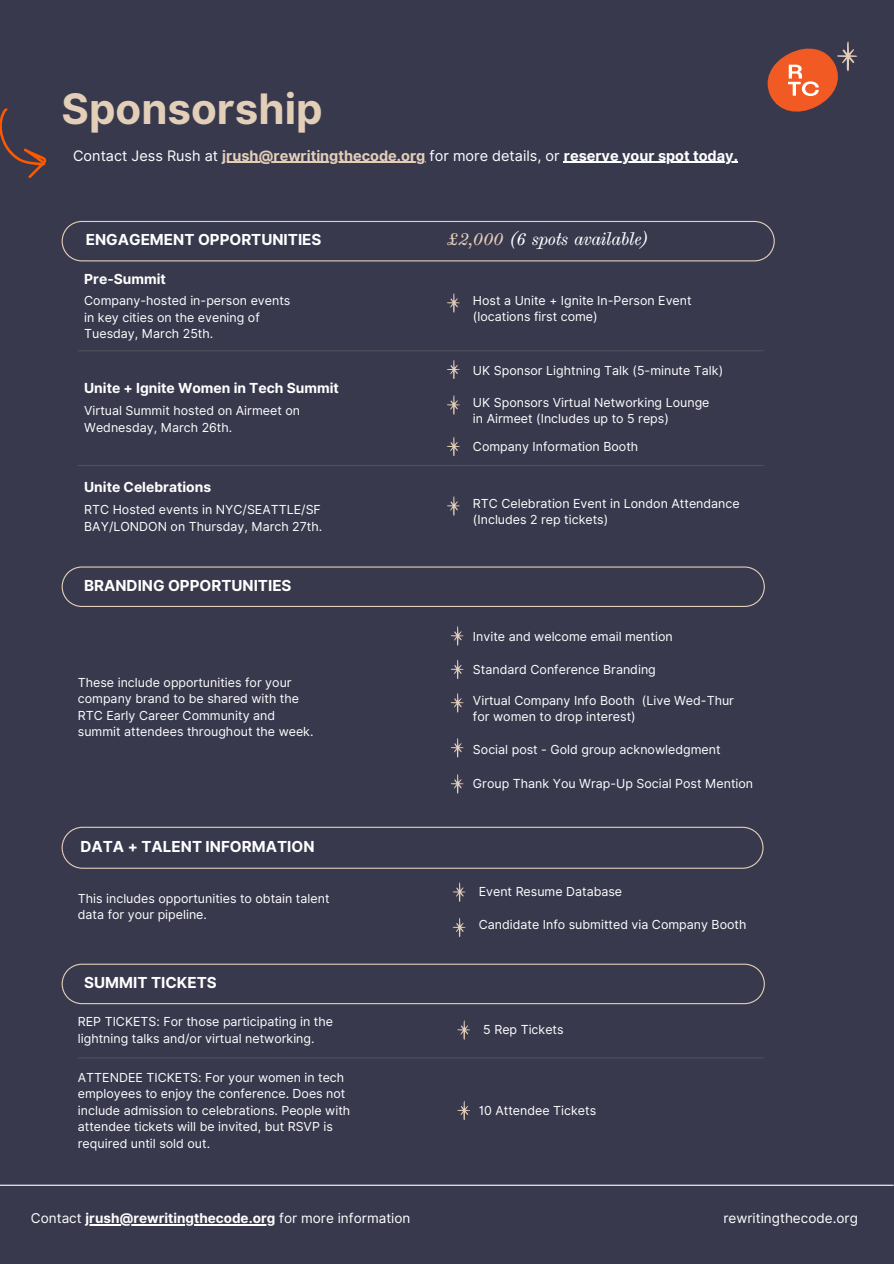
<style>
.page{position:relative;width:894px;height:1264px;background:#fff}
.page>*{position:absolute;margin:0;border:0;box-sizing:border-box;transform-origin:0 0}
.t1{font:700 42px "Inter";color:#e3cfb8}
.t2{font:italic 18.3px "TT Marxiana Antiqua";color:#fff}
.t3{font:700 15.15px "Inter";color:#fff}
.t4{font:14.4px "Inter";color:#fff}
.t5{font:700 13.8px "Inter";color:#fff}
.t6{font:700 13.5px "Inter";color:#fff}
.t7{font:13.5px "Inter";color:#fff}
.t8{font:12.45px/16.6px "Inter";color:#fff}
.s1{font-weight:700;color:#e3cfb8}
.s2{font-weight:700}
.s3{color:#e3cfb8}
.s4{font-weight:400}
</style>
<div class="page">
<div style="left:0;top:0;width:893px;height:1263px;background:#39394e"></div>
<svg style="left:62px;top:221px;width:712px;height:40px"></svg>
<svg style="left:447px;top:293px;width:12px;height:19px"></svg>
<svg style="left:447px;top:360px;width:12px;height:19px"></svg>
<svg style="left:447px;top:395px;width:12px;height:19px"></svg>
<svg style="left:447px;top:437px;width:12px;height:19px"></svg>
<hr style="left:78px;top:350px;width:685px;height:1px;background:#e3cfb8">
<hr style="left:78px;top:465px;width:685px;height:1px;background:#e3cfb8">
<svg style="left:447px;top:496px;width:12px;height:19px"></svg>
<svg style="left:62px;top:826px;width:701px;height:42px"></svg>
<svg style="left:62px;top:963px;width:702px;height:41px"></svg>
<hr style="left:78px;top:1057px;width:685px;height:1px;background:#e3cfb8">
<svg style="left:457px;top:1020px;width:13px;height:19px"></svg>
<svg style="left:457px;top:1101px;width:13px;height:18px"></svg>
<svg style="left:62px;top:566px;width:702px;height:41px"></svg>
<svg style="left:451px;top:738px;width:12px;height:19px"></svg>
<svg style="left:451px;top:659px;width:12px;height:19px"></svg>
<svg style="left:451px;top:774px;width:12px;height:19px"></svg>
<svg style="left:451px;top:693px;width:12px;height:19px"></svg>
<svg style="left:451px;top:626px;width:12px;height:19px"></svg>
<svg style="left:453px;top:882px;width:12px;height:19px"></svg>
<svg style="left:452px;top:917px;width:13px;height:19px"></svg>
<svg style="left:767px;top:41px;width:90px;height:71px"></svg>
<hr style="left:0;top:1184px;width:893px;height:1px;background:#fff">
<svg style="left:0;top:108px;width:47px;height:70px"></svg>
<hr style="left:86px;top:1224px;width:189px;height:1px;background:#fff">
<hr style="left:222px;top:162px;width:203px;height:1px;background:#e3cfb8">
<hr style="left:563px;top:162px;width:174px;height:1px;background:#fff">
<p class="t1" style="left:61px;top:84px;width:263px">Sponsorship</p>
<p class="t4" style="left:73px;top:147px;width:666px">Contact Jess Rush at <span class="s1">jrush@rewritingthecode.org</span> for more details, or <span class="s2">reserve your spot today.</span></p>
<p class="t3" style="left:86px;top:231px;width:237px">ENGAGEMENT OPPORTUNITIES</p>
<h1 class="t2" style="left:446px;top:226px;width:203px"><span class="s3">£2,000</span> (6 spots available)</h1>
<h5 class="t5" style="left:84px;top:270px;width:83px">Pre-Summit</h5>
<h3 class="t8" style="left:84px;top:292px;width:208px">Company-hosted in-person events in key cities on the evening of<br>Tuesday, March 25th.</h3>
<h2 class="t8" style="left:473px;top:292px;width:220px">Host a Unite + Ignite In-Person Event</h2>
<h4 class="t8" style="left:473px;top:308px;width:126px">(locations first come)</h4>
<p class="t5" style="left:84px;top:380px;width:256px">Unite + Ignite Women in Tech Summit</p>
<p class="t8" style="left:84px;top:402px;width:217px">Virtual Summit hosted on Airmeet on<br>Wednesday, March 26th.</p>
<h4 class="t5" style="left:84px;top:479px;width:128px">Unite Celebrations</h4>
<p class="t8" style="left:84px;top:501px;width:239px">RTC Hosted events in NYC/SEATTLE/SF<br>BAY/LONDON on Thursday, March 27th.</p>
<p class="t3" style="left:84px;top:576px;width:209px">BRANDING OPPORTUNITIES</p>
<p class="t8" style="left:78px;top:673px;width:237px">These include opportunities for your company brand to be shared with the RTC Early Career Community and summit attendees throughout the week.</p>
<p class="t3" style="left:80px;top:837px;width:235px">DATA + TALENT INFORMATION</p>
<p class="t8" style="left:78px;top:889px;width:253px">This includes opportunities to obtain talent data for your pipeline.</p>
<p class="t8" style="left:473px;top:362px;width:252px">UK Sponsor Lightning Talk (5-minute Talk)</p>
<p class="t8" style="left:473px;top:394px;width:238px">UK Sponsors Virtual Networking Lounge in Airmeet (Includes up to 5 reps)</p>
<p class="t8" style="left:473px;top:438px;width:167px">Company Information Booth</p>
<p class="t8" style="left:473px;top:495px;width:268px">RTC Celebration Event in London Attendance</p>
<p class="t8" style="left:473px;top:511px;width:137px">(Includes 2 rep tickets)</p>
<p class="t8" style="left:473px;top:628px;width:201px">Invite and welcome email mention</p>
<p class="t8" style="left:473px;top:661px;width:184px">Standard Conference Branding</p>
<h3 class="t8" style="left:473px;top:691px;width:262px">Virtual Company Info Booth (Live Wed-Thur for women to drop interest)</h3>
<p class="t8" style="left:473px;top:741px;width:249px">Social post - Gold group acknowledgment</p>
<p class="t8" style="left:473px;top:775px;width:282px">Group Thank You Wrap-Up Social Post Mention</p>
<p class="t8" style="left:478px;top:883px;width:145px">Event Resume Database</p>
<p class="t8" style="left:478px;top:916px;width:269px">Candidate Info submitted via Company Booth</p>
<p class="t3" style="left:84px;top:973px;width:134px">SUMMIT TICKETS</p>
<p class="t8" style="left:78px;top:1013px;width:257px">REP TICKETS: For those participating in the lightning talks and/or virtual networking.</p>
<p class="t8" style="left:483px;top:1021px;width:82px">5 Rep Tickets</p>
<p class="t8" style="left:78px;top:1068px;width:274px">ATTENDEE TICKETS: For your women in tech employees to enjoy the conference. Does not include admission to celebrations. People with attendee tickets will be invited, but RSVP is required until sold out.</p>
<h4 class="t8" style="left:478px;top:1101px;width:119px">10 Attendee Tickets</h4>
<p class="t6" style="left:31px;top:1210px;width:381px"><span class="s4">Contact</span> jrush@rewritingthecode.org <span class="s4">for more information</span></p>
<p class="t7" style="left:723px;top:1210px;width:136px">rewritingthecode.org</p>
</div>
